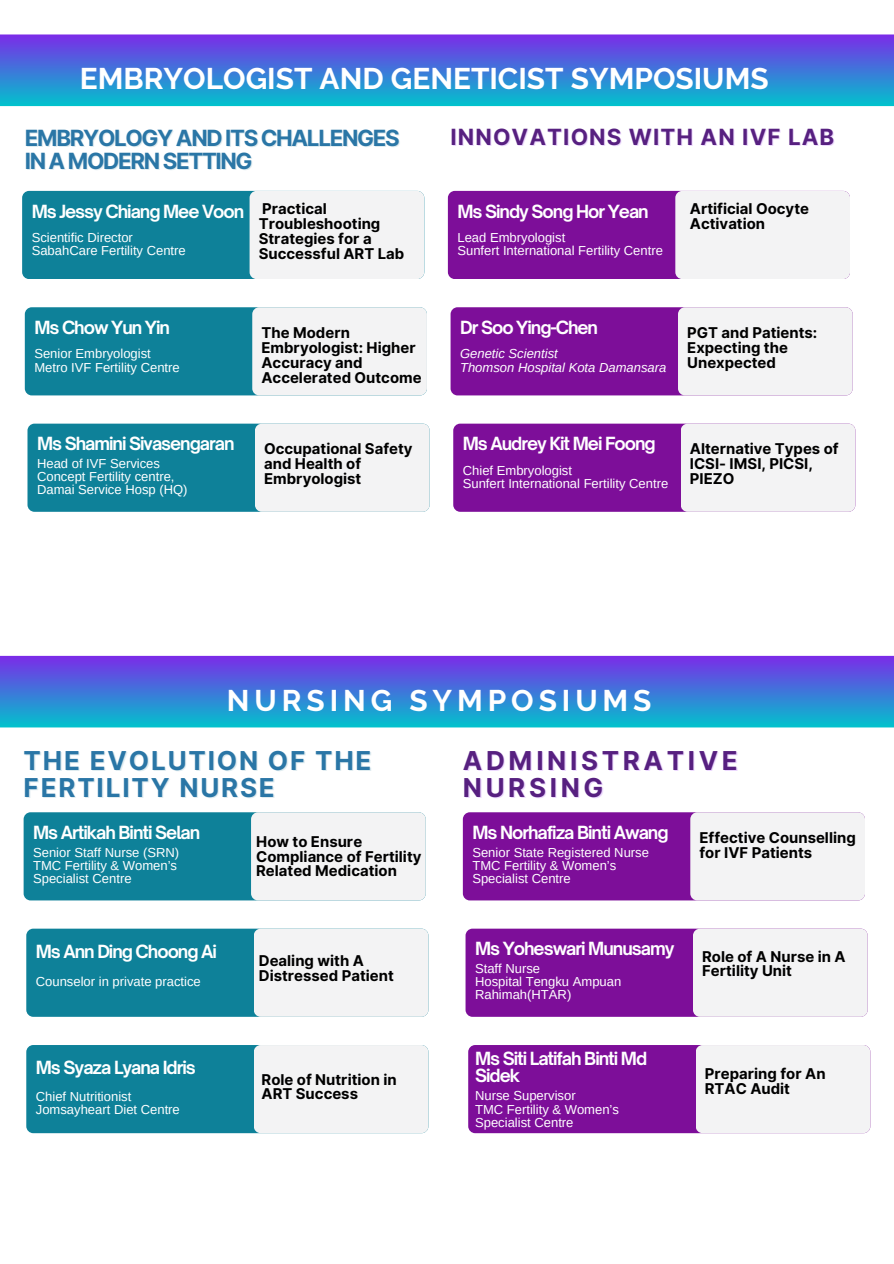
<style>
.page{position:relative;width:894px;height:1264px;background:#fff}
.page>*{position:absolute;margin:0;border:0;box-sizing:border-box;transform-origin:0 0}
.t1{font:700 29.7px "Raleway";color:#fff}
.t2{font:700 29.7px "Raleway";letter-spacing:.165em;color:#fff}
.t3{font:700 26.1px/27px "Inter";letter-spacing:.07em;color:#2a76a6}
.t4{font:700 26.1px/27px "Inter";letter-spacing:.14em;color:#572080}
.t5{font:700 22.35px/23.2px "Inter";letter-spacing:-.06em;color:#2a76a6}
.t6{font:700 22.35px "Inter";letter-spacing:.05em;color:#572080}
.t7{font:700 17.4px/17.2px "Open Sauce One";letter-spacing:-.06em;color:#fff}
.t8{font:700 14.85px/14.9px "Inter";color:#000}
.t9{font:13.05px/13px "Arimo";color:#fff}
.t10{font:italic 13.05px/13px "Arimo";color:#fff}
</style>
<div class="page">
<svg style="left:0;top:34px;width:893px;height:72px;background:#3f77da"></svg>
<div style="left:22px;top:191px;width:402px;height:88px;background:#0e8199;border-radius:7px"></div>
<div style="left:249px;top:191px;width:175px;height:88px;background:#f3f3f4;border-radius:7px"></div>
<div style="left:25px;top:307px;width:402px;height:88px;background:#0e8199;border-radius:7px"></div>
<div style="left:252px;top:307px;width:175px;height:88px;background:#f3f3f4;border-radius:7px"></div>
<div style="left:27px;top:423px;width:402px;height:89px;background:#0e8199;border-radius:7px"></div>
<div style="left:255px;top:423px;width:174px;height:89px;background:#f3f3f4;border-radius:7px"></div>
<div style="left:448px;top:191px;width:401px;height:88px;background:#7d0e99;border-radius:7px"></div>
<div style="left:675px;top:191px;width:174px;height:88px;background:#f3f3f4;border-radius:7px"></div>
<div style="left:450px;top:307px;width:402px;height:88px;background:#7d0e99;border-radius:7px"></div>
<div style="left:677px;top:307px;width:175px;height:88px;background:#f3f3f4;border-radius:7px"></div>
<div style="left:453px;top:423px;width:402px;height:89px;background:#7d0e99;border-radius:7px"></div>
<div style="left:680px;top:423px;width:175px;height:89px;background:#f3f3f4;border-radius:7px"></div>
<svg style="left:0;top:656px;width:893px;height:71px;background:#3e76da"></svg>
<div style="left:24px;top:812px;width:401px;height:88px;background:#0e8199;border-radius:7px"></div>
<div style="left:251px;top:812px;width:174px;height:88px;background:#f3f3f4;border-radius:7px"></div>
<div style="left:26px;top:928px;width:402px;height:88px;background:#0e8199;border-radius:7px"></div>
<div style="left:254px;top:928px;width:174px;height:88px;background:#f3f3f4;border-radius:7px"></div>
<div style="left:462px;top:812px;width:402px;height:88px;background:#7d0e99;border-radius:7px"></div>
<div style="left:690px;top:812px;width:174px;height:88px;background:#f3f3f4;border-radius:7px"></div>
<div style="left:465px;top:928px;width:402px;height:88px;background:#7d0e99;border-radius:7px"></div>
<div style="left:692px;top:928px;width:175px;height:88px;background:#f3f3f4;border-radius:7px"></div>
<div style="left:468px;top:1045px;width:402px;height:88px;background:#7d0e99;border-radius:7px"></div>
<div style="left:695px;top:1045px;width:175px;height:88px;background:#f3f3f4;border-radius:7px"></div>
<div style="left:26px;top:1045px;width:402px;height:88px;background:#0e8199;border-radius:7px"></div>
<div style="left:254px;top:1045px;width:174px;height:88px;background:#f3f3f4;border-radius:7px"></div>
<h1 class="t1" style="left:80px;top:61px;width:690px">EMBRYOLOGIST AND GENETICIST SYMPOSIUMS</h1>
<h3 class="t5" style="left:25px;top:126px;width:376px">EMBRYOLOGY AND ITS CHALLENGES<br>IN A MODERN SETTING</h3>
<h3 class="t7" style="left:32px;top:202px;width:214px">Ms Jessy Chiang Mee Voon</h3>
<p class="t9" style="left:32px;top:231px;width:156px">Scientific Director<br>SabahCare Fertility Centre</p>
<p class="t8" style="left:259px;top:201px;width:147px">Practical<br>Troubleshooting<br>Strategies for a<br>Successful ART Lab</p>
<h3 class="t7" style="left:34px;top:318px;width:137px">Ms Chow Yun Yin</h3>
<p class="t9" style="left:34px;top:347px;width:147px">Senior Embryologist<br>Metro IVF Fertility Centre</p>
<h3 class="t7" style="left:37px;top:435px;width:199px">Ms Shamini Sivasengaran</h3>
<p class="t9" style="left:37px;top:457px;width:152px">Head of IVF Services<br>Concept Fertility centre,<br>Damai Service Hosp (HQ)</p>
<p class="t8" style="left:261px;top:325px;width:162px">The Modern<br>Embryologist: Higher<br>Accuracy and<br>Accelerated Outcome</p>
<p class="t8" style="left:264px;top:441px;width:150px">Occupational Safety and Health of<br>Embryologist</p>
<h3 class="t6" style="left:450px;top:124px;width:385px">INNOVATIONS WITH AN IVF LAB</h3>
<h3 class="t7" style="left:457px;top:202px;width:193px">Ms Sindy Song Hor Yean</h3>
<p class="t9" style="left:457px;top:231px;width:207px">Lead Embryologist<br>Sunfert International Fertility Centre</p>
<p class="t8" style="left:689px;top:201px;width:121px">Artificial Oocyte<br>Activation</p>
<h3 class="t7" style="left:460px;top:318px;width:139px">Dr Soo Ying-Chen</h3>
<p class="t10" style="left:460px;top:347px;width:208px">Genetic Scientist<br>Thomson Hospital Kota Damansara</p>
<p class="t8" style="left:687px;top:325px;width:131px">PGT and Patients:<br>Expecting the<br>Unexpected</p>
<h3 class="t7" style="left:462px;top:435px;width:194px">Ms Audrey Kit Mei Foong</h3>
<p class="t9" style="left:462px;top:464px;width:207px">Chief Embryologist<br>Sunfert International Fertility Centre</p>
<p class="t8" style="left:689px;top:441px;width:150px">Alternative Types of<br>ICSI- IMSI, PICSI,<br>PIEZO</p>
<h1 class="t2" style="left:227px;top:683px;width:426px">NURSING SYMPOSIUMS</h1>
<h2 class="t3" style="left:24px;top:747px;width:349px">THE EVOLUTION OF THE<br>FERTILITY NURSE</h2>
<h3 class="t7" style="left:33px;top:823px;width:168px">Ms Artikah Binti Selan</h3>
<p class="t9" style="left:33px;top:845px;width:148px">Senior Staff Nurse (SRN)<br>TMC Fertility &amp; Women’s<br>Specialist Centre</p>
<p class="t8" style="left:256px;top:833px;width:167px">How to Ensure<br>Compliance of Fertility<br>Related Medication</p>
<h2 class="t4" style="left:462px;top:747px;width:276px">ADMINISTRATIVE<br>NURSING</h2>
<h3 class="t7" style="left:472px;top:823px;width:198px">Ms Norhafiza Binti Awang</h3>
<p class="t9" style="left:472px;top:845px;width:178px">Senior State Registered Nurse<br>TMC Fertility &amp; Women’s<br>Specialist Centre</p>
<p class="t8" style="left:699px;top:830px;width:158px">Effective Counselling for IVF Patients</p>
<h3 class="t7" style="left:36px;top:942px;width:182px">Ms Ann Ding Choong Ai</h3>
<p class="t9" style="left:36px;top:975px;width:166px">Counselor in private practice</p>
<h3 class="t7" style="left:36px;top:1059px;width:161px">Ms Syaza Lyana Idris</h3>
<p class="t9" style="left:36px;top:1090px;width:145px">Chief Nutritionist<br>Jomsayheart Diet Centre</p>
<p class="t8" style="left:259px;top:953px;width:136px">Dealing with A<br>Distressed Patient</p>
<p class="t8" style="left:261px;top:1071px;width:137px">Role of Nutrition in<br>ART Success</p>
<h3 class="t7" style="left:475px;top:940px;width:201px">Ms Yoheswari Munusamy</h3>
<p class="t9" style="left:475px;top:962px;width:148px">Staff Nurse<br>Hospital Tengku Ampuan<br>Rahimah(HTAR)</p>
<h3 class="t7" style="left:475px;top:1049px;width:173px">Ms Siti Latifah Binti Md<br>Sidek</h3>
<p class="t9" style="left:475px;top:1089px;width:145px">Nurse Supervisor<br>TMC Fertility &amp; Women’s<br>Specialist Centre</p>
<p class="t8" style="left:702px;top:948px;width:145px">Role of A Nurse in A<br>Fertility Unit</p>
<p class="t8" style="left:704px;top:1066px;width:122px">Preparing for An<br>RTAC Audit</p>
</div>
